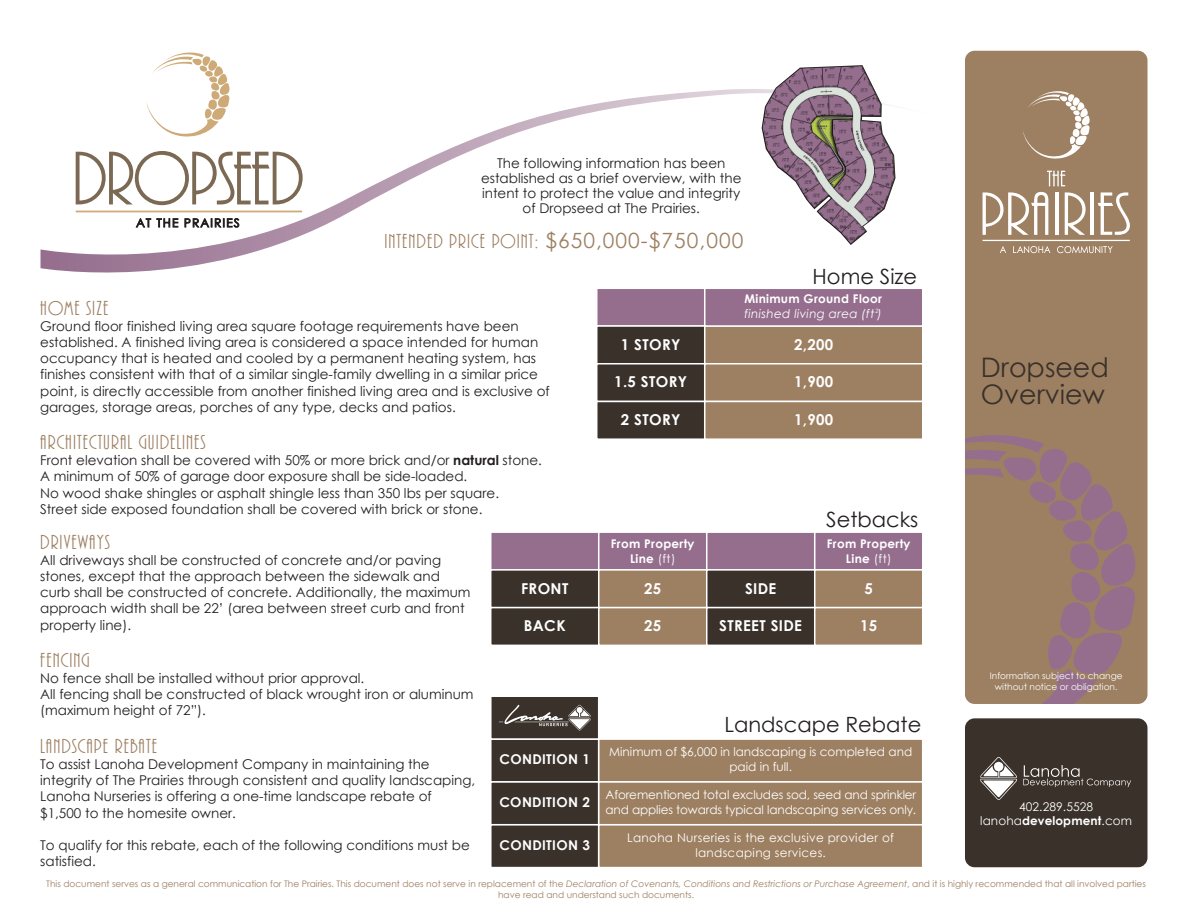
<style>
.page{position:relative;width:1188px;height:918px;background:#fff}
.page>*{position:absolute;margin:0;border:0;box-sizing:border-box;transform-origin:0 0}
.t1{font:79.05px "ARBONNIE";letter-spacing:-.025em;color:#7c6954}
.t2{font:26.85px/26.7px "Century Gothic";color:#39312a}
.t3{font:21px "ARBONNIE";letter-spacing:.05em;color:#9d7f61}
.t4{font:21px "Century Gothic";color:#231f20}
.t5{font:700 15px "Century Gothic";letter-spacing:.025em;color:#fff}
.t6{font:13.5px/16.2px "Century Gothic";color:#231f20}
.t7{font:700 13.5px "Century Gothic";letter-spacing:.025em;color:#fff}
.t8{font:12px/15px "Century Gothic";color:#fff;text-align:center}
.t9{font:12px/15px "Century Gothic";letter-spacing:.025em;color:#fff;text-align:center}
.t10{font:700 12px/15px "Century Gothic";letter-spacing:.025em;color:#fff;text-align:center}
.t11{font:italic 12px "Century Gothic";letter-spacing:.025em;color:#fff}
.t12{font:9px/10.8px "Century Gothic";color:#9d7f61;text-align:center}
.t13{font:9px/10.8px "Century Gothic";color:#fff;text-align:center}
.t14{font:italic 6px "Century Gothic";color:#fff}
.s1{font-family:"Century Gothic"}
.s2{font-weight:700}
.s3{font-weight:400}
.s4{font-style:italic}
</style>
<div class="page">
<svg style="left:152px;top:53px;width:77px;height:32px"></svg>
<div style="left:965px;top:718px;width:183px;height:149px;background:#39312a;border-radius:10px"></div>
<div style="left:965px;top:51px;width:183px;height:653px;background:#9d7f61;border-radius:10px"></div>
<svg style="left:41px;top:85px;width:720px;height:188px"></svg>
<svg style="left:983px;top:192px;width:65px;height:43px"></svg>
<hr style="left:1055px;top:192px;width:3px;height:43px;background:#fff">
<svg style="left:1065px;top:192px;width:21px;height:43px"></svg>
<hr style="left:1090px;top:192px;width:4px;height:43px;background:#fff">
<svg style="left:1098px;top:192px;width:32px;height:43px"></svg>
<svg style="left:1047px;top:171px;width:19px;height:15px"></svg>
<svg style="left:1023px;top:91px;width:67px;height:68px"></svg>
<hr style="left:983px;top:240px;width:147px;height:1px;background:#fff">
<svg style="left:1000px;top:246px;width:113px;height:7px"></svg>
<svg style="left:965px;top:435px;width:171px;height:269px"></svg>
<svg style="left:980px;top:757px;width:37px;height:43px"></svg>
<svg style="left:1023px;top:765px;width:108px;height:22px"></svg>
<img style="left:763px;top:66px;width:132px;height:178px">
<div style="left:490px;top:531px;width:109px;height:40px;background:#956e8e;border:2px solid #fff"></div>
<div style="left:598px;top:531px;width:109px;height:40px;background:#956e8e;border:2px solid #fff"></div>
<div style="left:706px;top:531px;width:109px;height:40px;background:#956e8e;border:2px solid #fff"></div>
<div style="left:814px;top:531px;width:109px;height:40px;background:#956e8e;border:2px solid #fff"></div>
<div style="left:490px;top:569px;width:109px;height:39px;background:#39312a;border:2px solid #fff"></div>
<div style="left:598px;top:569px;width:109px;height:39px;background:#9d7f61;border:2px solid #fff"></div>
<div style="left:706px;top:569px;width:109px;height:39px;background:#39312a;border:2px solid #fff"></div>
<div style="left:814px;top:569px;width:109px;height:39px;background:#9d7f61;border:2px solid #fff"></div>
<div style="left:490px;top:607px;width:109px;height:39px;background:#39312a;border:2px solid #fff"></div>
<div style="left:598px;top:607px;width:109px;height:39px;background:#9d7f61;border:2px solid #fff"></div>
<div style="left:706px;top:607px;width:109px;height:39px;background:#39312a;border:2px solid #fff"></div>
<div style="left:814px;top:607px;width:109px;height:39px;background:#9d7f61;border:2px solid #fff"></div>
<div style="left:596px;top:288px;width:109px;height:39px;background:#956e8e;border:2px solid #fff"></div>
<div style="left:596px;top:325px;width:109px;height:39px;background:#39312a;border:2px solid #fff"></div>
<div style="left:704px;top:325px;width:219px;height:39px;background:#9d7f61"></div>
<div style="left:596px;top:363px;width:109px;height:39px;background:#39312a;border:2px solid #fff"></div>
<div style="left:704px;top:363px;width:219px;height:39px;background:#9d7f61;border:2px solid #fff"></div>
<div style="left:704px;top:288px;width:219px;height:39px;background:#956e8e;border:2px solid #fff"></div>
<div style="left:596px;top:401px;width:109px;height:39px;background:#39312a;border:2px solid #fff"></div>
<div style="left:704px;top:401px;width:219px;height:39px;background:#9d7f61;border:2px solid #fff"></div>
<div style="left:490px;top:738px;width:110px;height:45px;background:#39312a"></div>
<div style="left:490px;top:695px;width:110px;height:45px;background:#39312a;border:2px solid #fff"></div>
<div style="left:598px;top:738px;width:326px;height:45px;background:#9d7f61;border:2px solid #fff"></div>
<div style="left:490px;top:781px;width:110px;height:45px;background:#39312a;border:2px solid #fff"></div>
<div style="left:598px;top:781px;width:326px;height:45px;background:#9d7f61;border:2px solid #fff"></div>
<div style="left:490px;top:824px;width:110px;height:44px;background:#39312a;border:2px solid #fff"></div>
<div style="left:598px;top:824px;width:326px;height:44px;background:#9d7f61;border:2px solid #fff"></div>
<svg style="left:499px;top:704px;width:92px;height:26px"></svg>
<h1 class="t1" style="left:72px;top:139px;width:234px">DROPSEED</h1>
<p class="t6" style="left:481px;top:156px;width:262px;line-height:15px;text-align:center">The following information has been established as a brief overview, with the intent to protect the value and integrity of Dropseed at The Prairies.</p>
<h3 class="t3" style="left:384px;top:231px;width:360px">INTENDED PRICE POINT: <span class="s1">$650,000-$750,000</span></h3>
<h3 class="t3" style="left:40px;top:297px;width:70px">HOME SIZE</h3>
<p class="t6" style="left:40px;top:318px;width:511px">Ground floor finished living area square footage requirements have been established. A finished living area is considered a space intended for human occupancy that is heated and cooled by a permanent heating system, has finishes consistent with that of a similar single-family dwelling in a similar price point, is directly accessible from another finished living area and is exclusive of garages, storage areas, porches of any type, decks and patios.</p>
<h3 class="t3" style="left:40px;top:431px;width:167px">ARCHITECTURAL GUIDELINES</h3>
<p class="t6" style="left:40px;top:452px;width:503px">Front elevation shall be covered with 50% or more brick and/or <span class="s2">natural</span> stone.<br>A minimum of 50% of garage door exposure shall be side-loaded.<br>No wood shake shingles or asphalt shingle less than 350 lbs per square.<br>Street side exposed foundation shall be covered with brick or stone.</p>
<h3 class="t3" style="left:40px;top:531px;width:71px">DRIVEWAYS</h3>
<p class="t6" style="left:40px;top:552px;width:432px">All driveways shall be constructed of concrete and/or paving stones, except that the approach between the sidewalk and curb shall be constructed of concrete. Additionally, the maximum approach width shall be 22’ (area between street curb and front property line).</p>
<h3 class="t3" style="left:40px;top:649px;width:51px">FENCING</h3>
<p class="t6" style="left:40px;top:670px;width:435px">No fence shall be installed without prior approval.<br>All fencing shall be constructed of black wrought iron or aluminum (maximum height of 72”).</p>
<p class="t5" style="left:521px;top:577px;width:49px">FRONT</p>
<p class="t5" style="left:524px;top:614px;width:43px">BACK</p>
<h3 class="t3" style="left:40px;top:735px;width:118px">LANDSCAPE REBATE</h3>
<p class="t6" style="left:40px;top:756px;width:436px">To assist Lanoha Development Company in maintaining the integrity of The Prairies through consistent and quality landscaping, Lanoha Nurseries is offering a one-time landscape rebate of $1,500 to the homesite owner.</p>
<p class="t6" style="left:40px;top:837px;width:431px">To qualify for this rebate, each of the following conditions must be satisfied.</p>
<p class="t7" style="left:499px;top:749px;width:92px">CONDITION 1</p>
<p class="t7" style="left:499px;top:792px;width:92px">CONDITION 2</p>
<p class="t7" style="left:499px;top:835px;width:92px">CONDITION 3</p>
<p class="t5" style="left:621px;top:333px;width:61px">1 STORY</p>
<p class="t5" style="left:614px;top:371px;width:74px">1.5 STORY</p>
<h3 class="t4" style="left:813px;top:261px;width:106px">Home Size</h3>
<p class="t10" style="left:744px;top:291px;width:139px">Minimum Ground Floor</p>
<p class="t11" style="left:744px;top:305px;width:139px">finished living area (ft )</p>
<p class="t14" style="left:875px;top:307px;width:5px">2</p>
<p class="t5" style="left:794px;top:333px;width:41px">2,200</p>
<p class="t5" style="left:794px;top:371px;width:41px">1,900</p>
<p class="t5" style="left:621px;top:408px;width:61px">2 STORY</p>
<p class="t5" style="left:794px;top:408px;width:41px">1,900</p>
<p class="t10" style="left:611px;top:535px;width:85px">From Property<br>Line <span class="s3">(ft)</span></p>
<p class="t5" style="left:644px;top:577px;width:19px">25</p>
<p class="t5" style="left:644px;top:614px;width:19px">25</p>
<p class="t5" style="left:745px;top:577px;width:33px">SIDE</p>
<p class="t5" style="left:719px;top:614px;width:84px">STREET SIDE</p>
<h3 class="t4" style="left:826px;top:504px;width:94px">Setbacks</h3>
<p class="t10" style="left:827px;top:535px;width:85px">From Property<br>Line <span class="s3">(ft)</span></p>
<p class="t5" style="left:865px;top:577px;width:10px">5</p>
<p class="t5" style="left:860px;top:614px;width:19px">15</p>
<h3 class="t4" style="left:724px;top:710px;width:198px">Landscape Rebate</h3>
<p class="t8" style="left:609px;top:744px;width:305px">Minimum of $6,000 in landscaping is completed and paid in full.</p>
<p class="t8" style="left:605px;top:787px;width:312px;text-align:left">Aforementioned total excludes sod, seed and sprinkler and applies towards typical landscaping services only.</p>
<p class="t9" style="left:627px;top:830px;width:268px">Lanoha Nurseries is the exclusive provider of landscaping services.</p>
<h2 class="t2" style="left:981px;top:354px;width:129px">Dropseed<br>Overview</h2>
<p class="t13" style="left:990px;top:670px;width:134px">Information subject to change without notice or obligation.</p>
<p class="t8" style="left:980px;top:799px;width:153px;line-height:14.4px">402.289.5528 lanoha<span class="s2">development</span>.com</p>
<p class="t12" style="left:46px;top:878px;width:1101px">This document serves as a general communication for The Prairies. This document does not serve in replacement of the <span class="s4">Declaration of Covenants, Conditions and Restrictions or Purchase Agreement</span>, and it is highly recommended that all involved parties have read and understand such documents.</p>
</div>
